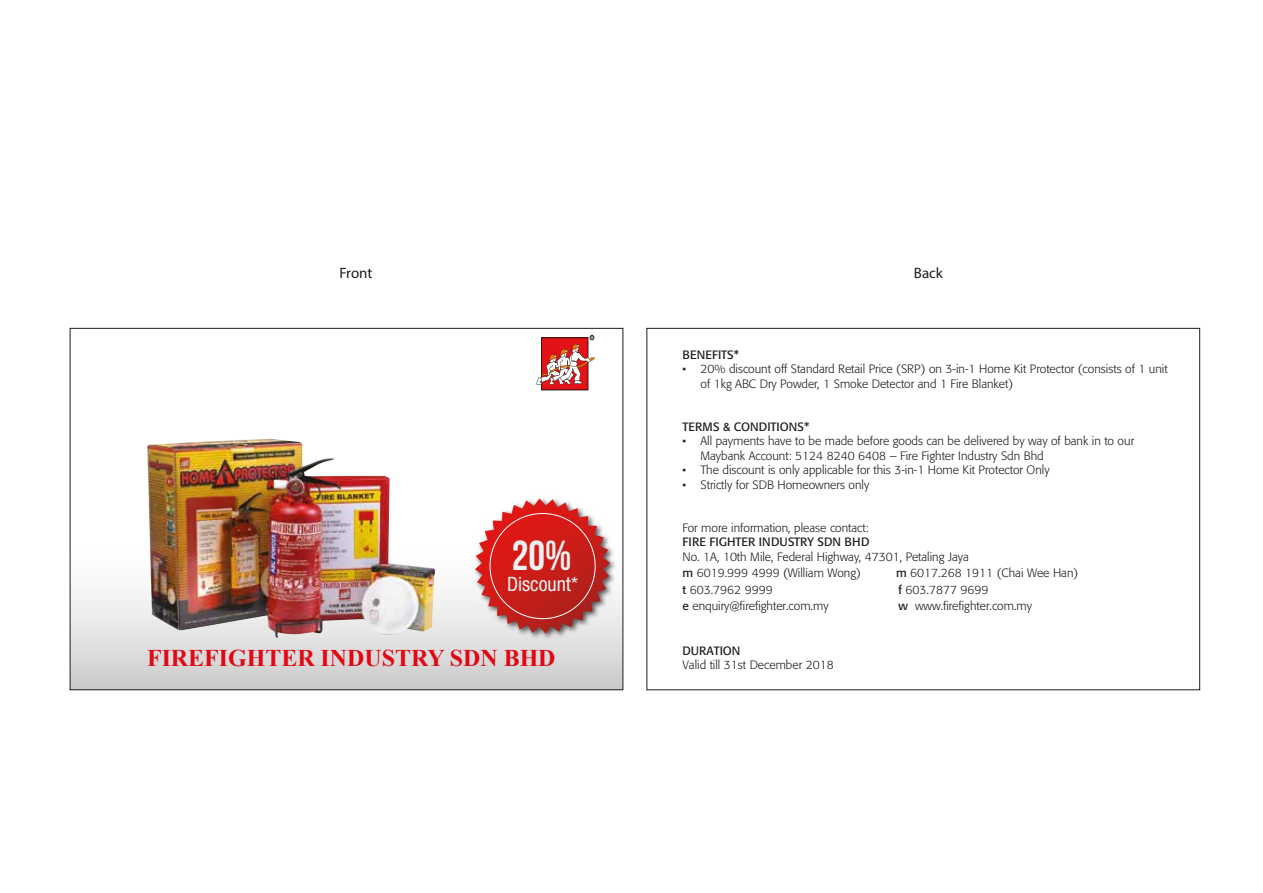
<style>
.page{position:relative;width:1263px;height:893px;background:#fff}
.page>*{position:absolute;margin:0;border:0;box-sizing:border-box;transform-origin:0 0}
.t1{font:41.85px "Bebas Neue";color:#f1f2f2}
.t2{font:700 24px "Times New Roman";color:#e30613}
.t3{font:condensed 19.8px "Helvetica Neue LT Pro";color:#f1f2f2}
.t4{font:15px "Myriad Pro";color:#1d1d1b}
.t5{font:300 12px/14.4px "Formata";color:#1d1d1b}
.t6{font:12px "Formata";color:#1d1d1b}
.s1{font-weight:400}
</style>
<div class="page">
<svg style="left:72px;top:390px;width:549px;height:298px"></svg>
<img style="left:147px;top:439px;width:288px;height:209px">
<img style="left:470px;top:493px;width:149px;height:149px">
<svg style="left:475px;top:499px;width:135px;height:135px;background:#d15856"></svg>
<svg style="left:536px;top:335px;width:59px;height:55px"></svg>
<p class="t4" style="left:339px;top:264px;width:35px">Front</p>
<p class="t4" style="left:914px;top:264px;width:31px">Back</p>
<h1 class="t1" style="left:512px;top:532px;width:61px">20%</h1>
<h3 class="t3" style="left:507px;top:572px;width:72px">Discount*</h3>
<h2 class="t2" style="left:147px;top:641px;width:410px">FIREFIGHTER INDUSTRY SDN BHD</h2>
<p class="t6" style="left:682px;top:347px;width:58px">BENEFITS*</p>
<p class="t5" style="left:700px;top:362px;width:469px;text-indent:-18px">• 20% discount off Standard Retail Price (SRP) on 3-in-1 Home Kit Protector (consists of 1 unit of 1kg ABC Dry Powder, 1 Smoke Detector and 1 Fire Blanket)</p>
<p class="t6" style="left:682px;top:419px;width:128px">TERMS &amp; CONDITIONS*</p>
<p class="t5" style="left:700px;top:434px;width:435px;text-indent:-18px">• All payments have to be made before goods can be delivered by way of bank in to our<br>Maybank Account: 5124 8240 6408 – Fire Fighter Industry Sdn Bhd</p>
<p class="t5" style="left:682px;top:463px;width:369px">• The discount is only applicable for this 3-in-1 Home Kit Protector Only</p>
<p class="t5" style="left:682px;top:477px;width:188px">• Strictly for SDB Homeowners only</p>
<p class="t5" style="left:682px;top:520px;width:188px">For more information, please contact:</p>
<p class="t6" style="left:682px;top:535px;width:189px">FIRE FIGHTER INDUSTRY SDN BHD</p>
<p class="t5" style="left:682px;top:548px;width:288px;line-height:16.5px">No. 1A, 10th Mile, Federal Highway, 47301, Petaling Jaya <span class="s1">m</span> 6019.999 4999 (William Wong)</p>
<p class="t5" style="left:896px;top:566px;width:184px"><span class="s1">m</span> 6017.268 1911 (Chai Wee Han)</p>
<p class="t5" style="left:682px;top:582px;width:92px"><span class="s1">t</span> 603.7962 9999</p>
<p class="t5" style="left:898px;top:582px;width:91px"><span class="s1">f</span> 603.7877 9699</p>
<p class="t5" style="left:682px;top:599px;width:148px"><span class="s1">e</span> enquiry@firefighter.com.my</p>
<p class="t5" style="left:898px;top:599px;width:135px"><span class="s1">w</span> www.firefighter.com.my</p>
<p class="t6" style="left:682px;top:643px;width:59px">DURATION</p>
<p class="t5" style="left:682px;top:658px;width:153px">Valid till 31st December 2018</p>
</div>
